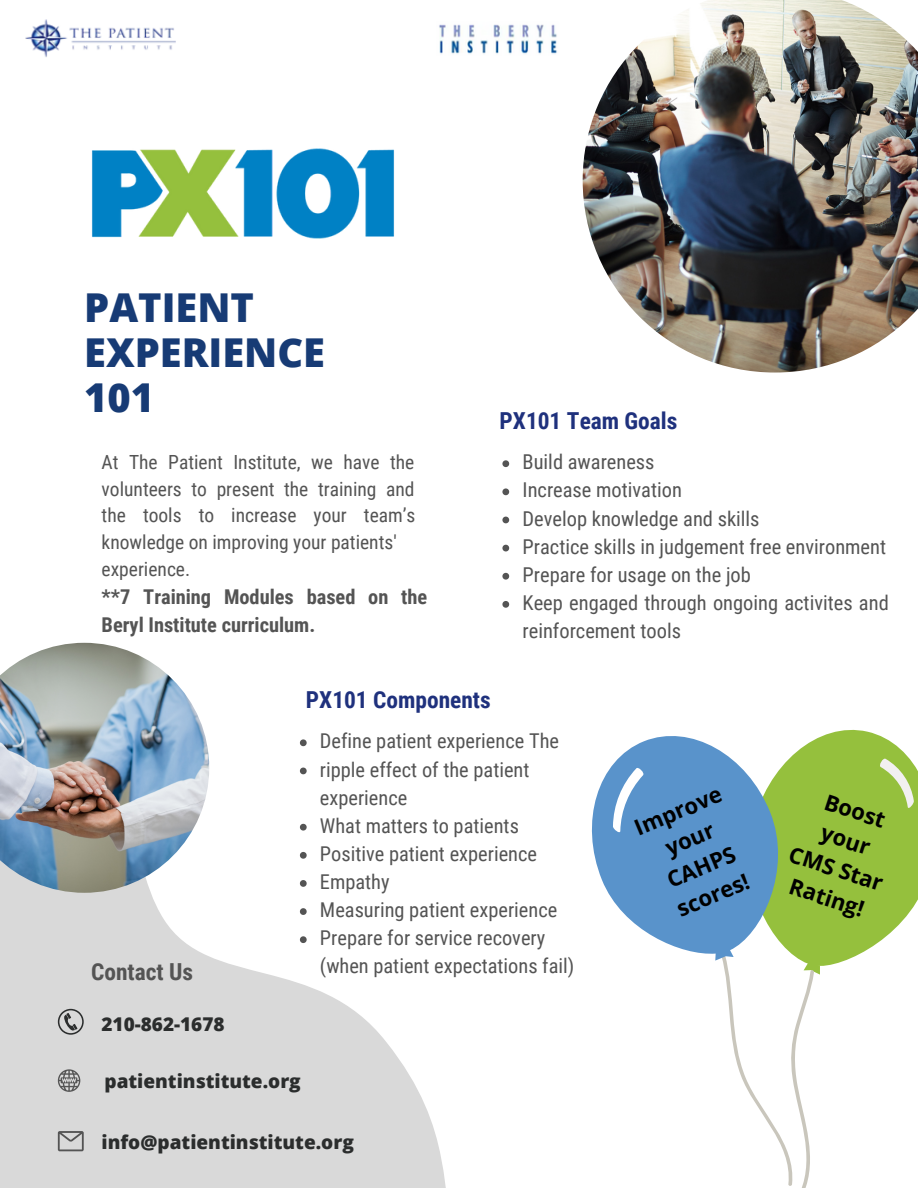
<style>
.page{position:relative;width:918px;height:1188px;background:#fff}
.page>*{position:absolute;margin:0;border:0;box-sizing:border-box;transform-origin:0 0}
.t1{font:800 39.75px/44.7px "Open Sans";color:#173b75}
.t2{font:700 23.4px "Roboto Condensed";color:#1f317d}
.t3{font:700 23.4px "Roboto Condensed";color:#545454}
.t4{font:700 22.05px/30.5px "Open Sans";color:#000;text-align:center}
.t5{font:20.4px/28.2px "Roboto Condensed";color:#545454}
.t6{font:700 20.4px/28.2px "Roboto Condensed";color:#545454}
.t7{font:19.5px/26.8px "Roboto Condensed";color:#545454}
.t8{font:800 19.05px "Open Sans";color:#2b2d2d}
</style>
<div class="page">
<svg style="left:0;top:742px;width:446px;height:446px;fill:#d9d9d9"></svg>
<img style="left:583px;top:0;width:335px;height:373px">
<img style="left:0;top:643px;width:209px;height:250px">
<img style="left:26px;top:19px;width:150px;height:38px">
<img style="left:439px;top:24px;width:118px;height:30px">
<svg style="left:58px;top:1009px;width:26px;height:26px"></svg>
<svg style="left:58px;top:1131px;width:26px;height:20px"></svg>
<svg style="left:58px;top:1069px;width:22px;height:23px"></svg>
<img style="left:92px;top:148px;width:302px;height:91px">
<svg style="left:809px;top:729px;width:109px;height:237px;background:#a3c857"></svg>
<svg style="left:878px;top:757px;width:36px;height:54px"></svg>
<svg style="left:726px;top:945px;width:94px;height:243px"></svg>
<svg style="left:591px;top:736px;width:218px;height:248px;fill:#5993cb"></svg>
<svg style="left:601px;top:765px;width:56px;height:71px"></svg>
<svg style="left:502px;top:460px;width:7px;height:7px"></svg>
<svg style="left:502px;top:488px;width:7px;height:7px"></svg>
<svg style="left:502px;top:517px;width:7px;height:6px"></svg>
<svg style="left:502px;top:545px;width:7px;height:6px"></svg>
<svg style="left:502px;top:573px;width:7px;height:7px"></svg>
<svg style="left:502px;top:601px;width:7px;height:7px"></svg>
<svg style="left:300px;top:739px;width:7px;height:7px"></svg>
<svg style="left:300px;top:768px;width:7px;height:6px"></svg>
<svg style="left:300px;top:824px;width:7px;height:7px"></svg>
<svg style="left:300px;top:852px;width:7px;height:7px"></svg>
<svg style="left:300px;top:880px;width:7px;height:7px"></svg>
<svg style="left:300px;top:908px;width:7px;height:7px"></svg>
<svg style="left:300px;top:936px;width:7px;height:7px"></svg>
<h1 class="t1" style="left:84px;top:285px;width:242px">PATIENT<br>EXPERIENCE<br>101</h1>
<p class="t7" style="left:102px;top:449px;width:315px">At The Patient Institute, we have the volunteers to present the training and the tools to increase your team’s knowledge on improving your patients' experience.</p>
<p class="t6" style="left:102px;top:583px;width:327px">**7 Training Modules based on the<br>Beryl Institute curriculum.</p>
<p class="t2" style="left:500px;top:407px;width:179px">PX101 Team Goals</p>
<p class="t5" style="left:523px;top:448px;width:368px">Build awareness<br>Increase motivation<br>Develop knowledge and skills<br>Practice skills in judgement free environment<br>Prepare for usage on the job<br>Keep engaged through ongoing activites and reinforcement tools</p>
<p class="t3" style="left:91px;top:958px;width:103px">Contact Us</p>
<p class="t8" style="left:101px;top:1011px;width:125px">210-862-1678</p>
<p class="t2" style="left:306px;top:686px;width:186px">PX101 Components</p>
<p class="t5" style="left:320px;top:727px;width:256px">Define patient experience The ripple effect of the patient experience<br>What matters to patients<br>Positive patient experience<br>Empathy<br>Measuring patient experience<br>Prepare for service recovery (when patient expectations fail)</p>
<p class="t8" style="left:104px;top:1068px;width:198px">patientinstitute.org</p>
<p class="t8" style="left:101px;top:1129px;width:254px">info@patientinstitute.org</p>
<p class="t4" style="left:629px;top:814px;width:94px;rotate:-23deg">Improve your<br>CAHPS scores!</p>
<p class="t4" style="left:813px;top:781px;width:99px;rotate:18deg">Boost your<br>CMS Star<br>Rating!</p>
</div>
